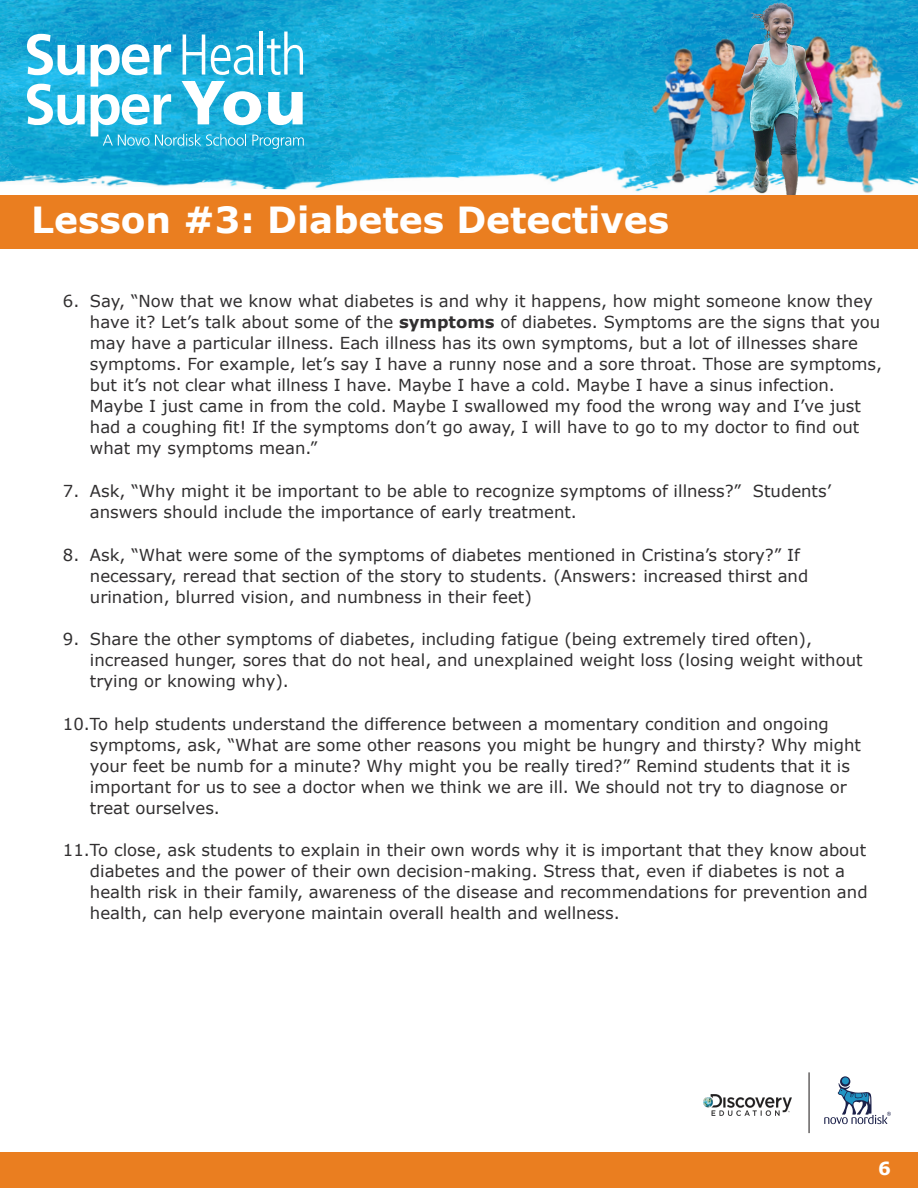
<style>
.page{position:relative;width:918px;height:1188px;background:#fff}
.page>*{position:absolute;margin:0;border:0;box-sizing:border-box;transform-origin:0 0}
.Body{font:700 36px "Verdana";color:#fff}
.t1{font:700 31.5px "Verdana";color:#fff}
.t2{font:700 18px "Verdana";color:#fff}
.t3{font:16.5px/21px "Verdana";color:#312f30}
.s1{font-weight:700}
</style>
<div class="page">
<div style="left:0;top:1152px;width:918px;height:36px;background:#ea7e20"></div>
<img style="left:703px;top:1094px;width:89px;height:21px">
<svg style="left:840px;top:1076px;width:10px;height:11px"></svg>
<div style="left:842px;top:1077px;width:7px;height:7px;background:#2194c4;border-radius:50%"></div>
<svg style="left:824px;top:1083px;width:67px;height:41px"></svg>
<hr style="left:809px;top:1072px;width:1px;height:61px;background:#231f20">
<img style="left:0;top:0;width:918px;height:193px">
<svg style="left:27px;top:84px;width:58px;height:41px"></svg>
<svg style="left:27px;top:34px;width:58px;height:41px"></svg>
<svg style="left:91px;top:32px;width:213px;height:117px"></svg>
<img style="left:822px;top:36px;width:81px;height:157px">
<img style="left:651px;top:37px;width:88px;height:151px">
<img style="left:739px;top:3px;width:83px;height:192px">
<div style="left:0;top:195px;width:918px;height:54px;background:#ea7e20"></div>
<p class="Body" style="left:31px;top:194px;width:639px">Lesson #3: Diabetes Detectives</p>
<h2 class="t1" style="left:27px;top:199px;width:398px">Student Activity Guide</h2>
<p class="t3" style="left:90px;top:291px;width:794px;text-indent:-27px">6. Say, “Now that we know what diabetes is and why it happens, how might someone know they have it? Let’s talk about some of the <span class="s1">symptoms</span> of diabetes. Symptoms are the signs that you may have a particular illness. Each illness has its own symptoms, but a lot of illnesses share symptoms. For example, let’s say I have a runny nose and a sore throat. Those are symptoms, but it’s not clear what illness I have. Maybe I have a cold. Maybe I have a sinus infection.<br>Maybe I just came in from the cold. Maybe I swallowed my food the wrong way and I’ve just had a coughing fit! If the symptoms don’t go away, I will have to go to my doctor to find out what my symptoms mean.”</p>
<p class="t3" style="left:90px;top:480px;width:743px;text-indent:-27px">7. Ask, “Why might it be important to be able to recognize symptoms of illness?” Students’ answers should include the importance of early treatment.</p>
<p class="t3" style="left:90px;top:544px;width:720px;text-indent:-27px">8. Ask, “What were some of the symptoms of diabetes mentioned in Cristina’s story?” If necessary, reread that section of the story to students. (Answers: increased thirst and urination, blurred vision, and numbness in their feet)</p>
<p class="t3" style="left:90px;top:628px;width:774px;text-indent:-27px">9. Share the other symptoms of diabetes, including fatigue (being extremely tired often), increased hunger, sores that do not heal, and unexplained weight loss (losing weight without trying or knowing why).</p>
<p class="t3" style="left:90px;top:713px;width:773px;text-indent:-27px">10.To help students understand the difference between a momentary condition and ongoing symptoms, ask, “What are some other reasons you might be hungry and thirsty? Why might your feet be numb for a minute? Why might you be really tired?” Remind students that it is important for us to see a doctor when we think we are ill. We should not try to diagnose or treat ourselves.</p>
<p class="t3" style="left:90px;top:840px;width:779px;text-indent:-27px">11.To close, ask students to explain in their own words why it is important that they know about diabetes and the power of their own decision-making. Stress that, even if diabetes is not a health risk in their family, awareness of the disease and recommendations for prevention and health, can help everyone maintain overall health and wellness.</p>
<p class="t2" style="left:878px;top:1156px;width:14px">6</p>
</div>
